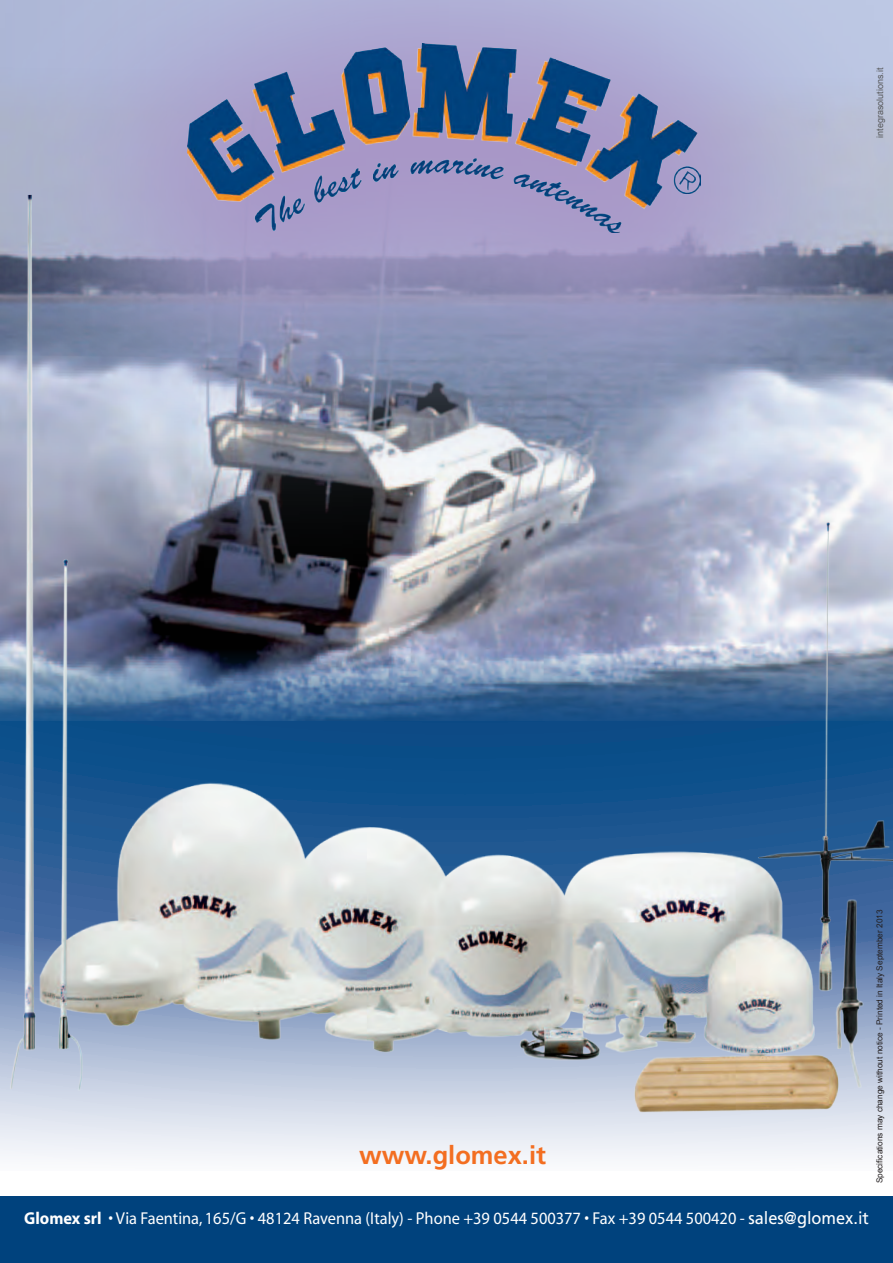
<style>
.page{position:relative;width:893px;height:1263px;background:#fff}
.page>*{position:absolute;margin:0;border:0;box-sizing:border-box;transform-origin:0 0}
.t1{font:700 25.5px "Frutiger";color:#f36e21}
.t2{font:17.25px "Myriad";color:#fff;scale:.95 1}
.t3{font:9px "Arial";color:#57585a}
.t4{font:8.25px "Arial";color:#231f20}
.s1{font-weight:700}
.s2{font-family:"Frutiger"}
</style>
<div class="page">
<div style="left:0;top:1197px;width:893px;height:66px;background:#00427d"></div>
<div style="left:0;top:0;width:893px;height:482px;background:#a894c6;opacity:.95"></div>
<img style="left:0;top:180px;width:893px;height:1017px">
<p class="t3" style="left:874px;top:138px;width:72px;rotate:-90deg">integrasolutions.it</p>
<h1 class="t1" style="left:359px;top:1140px;width:189px">www.glomex.it</h1>
<p class="t4" style="left:874px;top:1183px;width:275px;rotate:-90deg">Specifications may change without notice - Printed in Italy September 2013</p>
<p class="t2" style="left:24px;top:1210px;width:891px"><span class="s1">Glomex srl</span> • Via Faentina, 165/G • 48124 Ravenna (Italy) - Phone +39 0544 500377 • Fax +39 0544 500420 - <span class="s2">sales@glomex.it</span></p>
</div>
